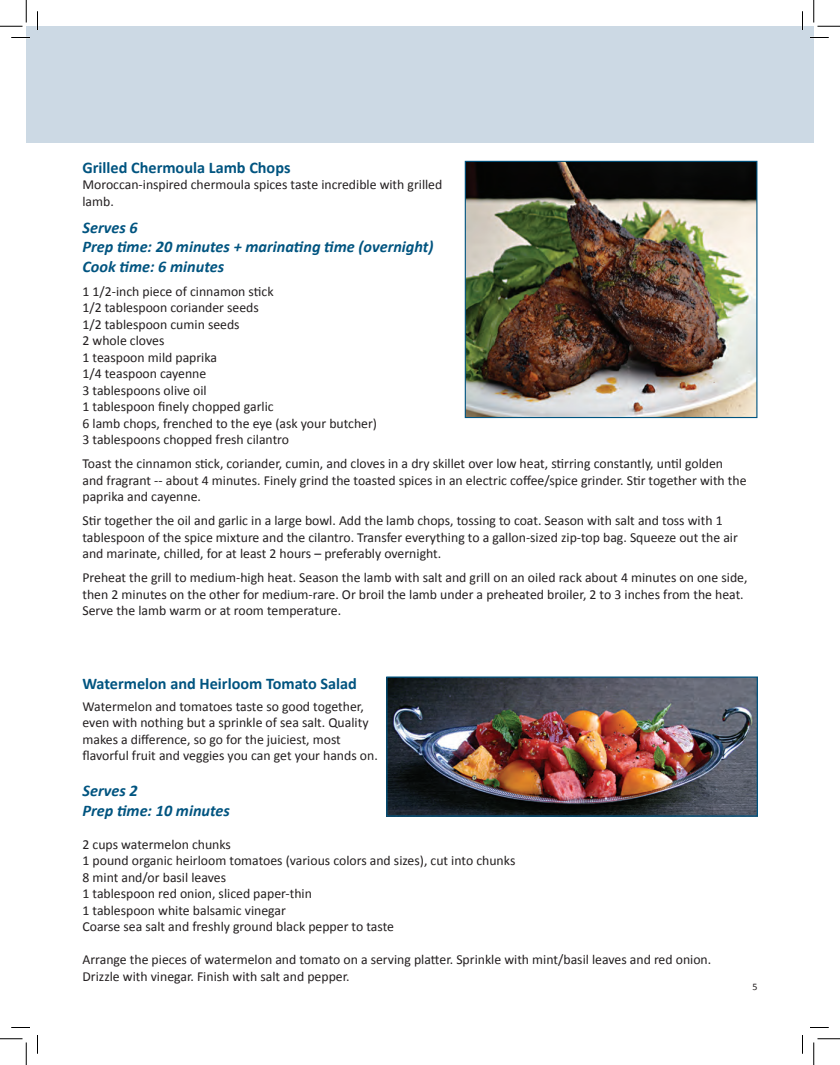
<style>
.page{position:relative;width:840px;height:1065px;background:#fff}
.page>*{position:absolute;margin:0;border:0;box-sizing:border-box;transform-origin:0 0}
.t1{font:italic 700 16.25px/19.5px "Calibri";color:#005480}
.t2{font:700 16.25px "Calibri";color:#005480}
.t3{font:13.75px/16.5px "Calibri";color:#231f20}
.t4{font:10px "Calibri";color:#231f20}
</style>
<div class="page">
<div style="left:27px;top:26px;width:787px;height:117px;background:#ccd9e4"></div>
<div style="left:26px;top:26px;width:21px;height:117px;background:#ccd9e4"></div>
<img style="left:467px;top:163px;width:288px;height:253px">
<div style="left:465px;top:161px;width:292px;height:257px;border:1px solid #005480"></div>
<img style="left:388px;top:679px;width:368px;height:136px">
<div style="left:386px;top:677px;width:372px;height:140px;border:1px solid #005480"></div>
<svg style="left:11px;top:37px;width:19px;height:1px"></svg>
<svg style="left:810px;top:37px;width:19px;height:1px"></svg>
<svg style="left:11px;top:1027px;width:19px;height:1px"></svg>
<svg style="left:810px;top:1027px;width:19px;height:1px"></svg>
<svg style="left:37px;top:11px;width:1px;height:19px"></svg>
<svg style="left:37px;top:1035px;width:1px;height:19px"></svg>
<svg style="left:802px;top:11px;width:1px;height:19px"></svg>
<svg style="left:802px;top:1035px;width:1px;height:19px"></svg>
<svg style="left:0;top:0;width:27px;height:27px"></svg>
<svg style="left:0;top:1039px;width:27px;height:26px"></svg>
<svg style="left:814px;top:0;width:26px;height:27px"></svg>
<svg style="left:814px;top:1039px;width:26px;height:26px"></svg>
<p class="t2" style="left:82px;top:158px;width:209px">Grilled Chermoula Lamb Chops</p>
<p class="t3" style="left:82px;top:176px;width:361px">Moroccan-inspired chermoula spices taste incredible with grilled lamb.</p>
<p class="t1" style="left:82px;top:217px;width:353px">Serves 6<br>Prep time: 20 minutes + marinating time (overnight)<br>Cook time: 6 minutes</p>
<p class="t3" style="left:82px;top:282px;width:296px">1 1/2-inch piece of cinnamon stick<br>1/2 tablespoon coriander seeds<br>1/2 tablespoon cumin seeds<br>2 whole cloves<br>1 teaspoon mild paprika<br>1/4 teaspoon cayenne<br>3 tablespoons olive oil<br>1 tablespoon finely chopped garlic<br>6 lamb chops, frenched to the eye (ask your butcher)<br>3 tablespoons chopped fresh cilantro</p>
<p class="t3" style="left:82px;top:455px;width:666px">Toast the cinnamon stick, coriander, cumin, and cloves in a dry skillet over low heat, stirring constantly, until golden and fragrant -- about 4 minutes. Finely grind the toasted spices in an electric coffee/spice grinder. Stir together with the paprika and cayenne.</p>
<p class="t3" style="left:82px;top:512px;width:657px">Stir together the oil and garlic in a large bowl. Add the lamb chops, tossing to coat. Season with salt and toss with 1 tablespoon of the spice mixture and the cilantro. Transfer everything to a gallon-sized zip-top bag. Squeeze out the air and marinate, chilled, for at least 2 hours – preferably overnight.</p>
<p class="t3" style="left:82px;top:569px;width:667px">Preheat the grill to medium-high heat. Season the lamb with salt and grill on an oiled rack about 4 minutes on one side, then 2 minutes on the other for medium-rare. Or broil the lamb under a preheated broiler, 2 to 3 inches from the heat.<br>Serve the lamb warm or at room temperature.</p>
<p class="t2" style="left:82px;top:673px;width:276px">Watermelon and Heirloom Tomato Salad</p>
<p class="t3" style="left:82px;top:697px;width:297px">Watermelon and tomatoes taste so good together, even with nothing but a sprinkle of sea salt. Quality makes a difference, so go for the juiciest, most flavorful fruit and veggies you can get your hands on.</p>
<p class="t1" style="left:82px;top:780px;width:149px">Serves 2<br>Prep time: 10 minutes</p>
<p class="t3" style="left:82px;top:835px;width:434px">2 cups watermelon chunks<br>1 pound organic heirloom tomatoes (various colors and sizes), cut into chunks 8 mint and/or basil leaves<br>1 tablespoon red onion, sliced paper-thin<br>1 tablespoon white balsamic vinegar<br>Coarse sea salt and freshly ground black pepper to taste</p>
<p class="t3" style="left:82px;top:951px;width:630px">Arrange the pieces of watermelon and tomato on a serving platter. Sprinkle with mint/basil leaves and red onion.<br>Drizzle with vinegar. Finish with salt and pepper.</p>
<p class="t4" style="left:752px;top:980px;width:7px">5</p>
</div>
